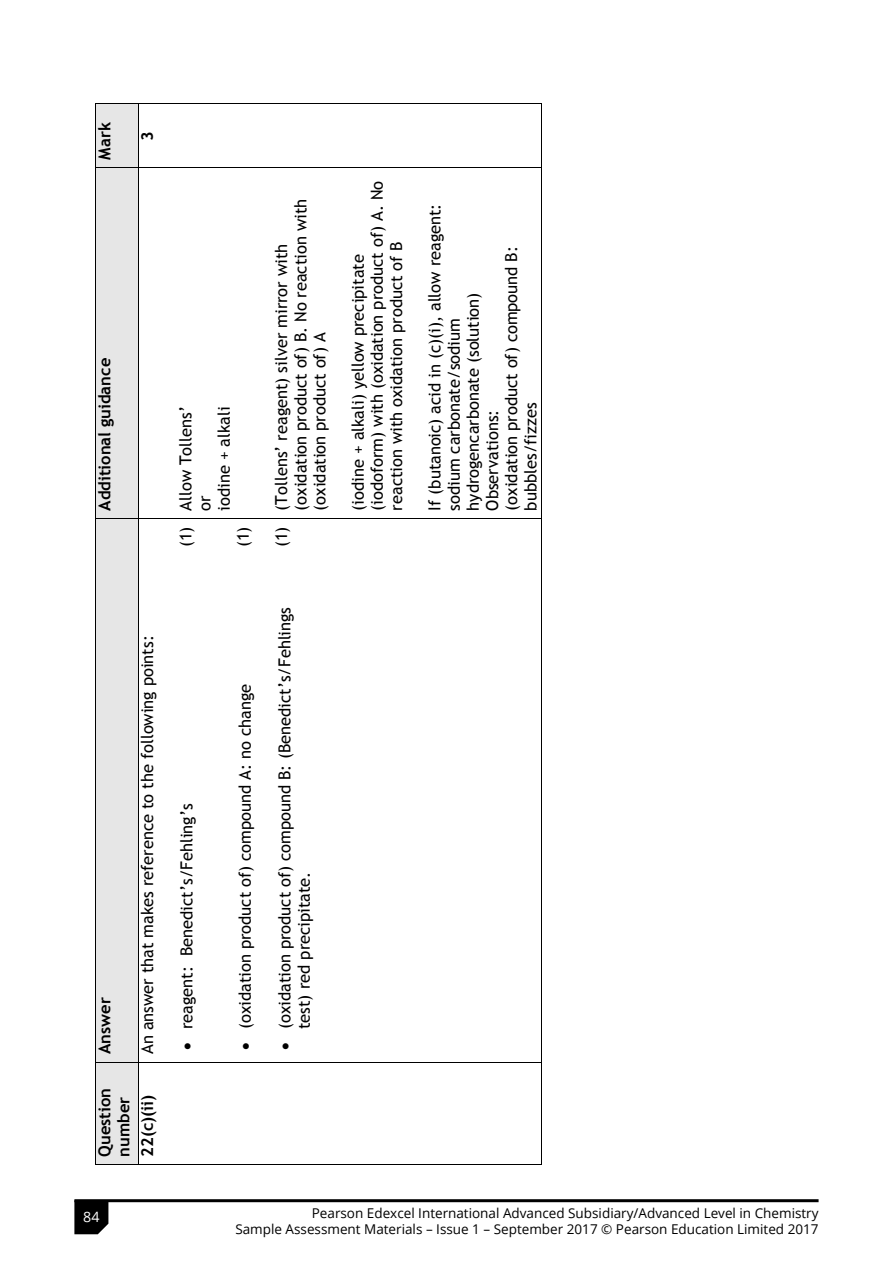
<style>
.page{position:relative;width:893px;height:1263px;background:#fff}
.page>*{position:absolute;margin:0;border:0;box-sizing:border-box;transform-origin:0 0}
.t1{font:16.5px/19.2px "Trebuchet MS";color:#000}
.t2{font:700 16.5px/19px "Trebuchet MS";color:#000}
.t3{font:14.25px "Open Sans";color:#fff}
.t4{font:13.5px/16.5px "Open Sans";color:#000;text-align:right}
</style>
<div class="page">
<div style="left:96px;top:1062px;width:42px;height:102px;background:#e6e6e6"></div>
<div style="left:96px;top:519px;width:42px;height:543px;background:#e6e6e6"></div>
<div style="left:96px;top:168px;width:42px;height:350px;background:#e6e6e6"></div>
<div style="left:96px;top:104px;width:42px;height:63px;background:#e6e6e6"></div>
<hr style="left:95px;top:1062px;width:1px;height:102px;background:#000">
<hr style="left:95px;top:519px;width:1px;height:543px;background:#000">
<hr style="left:95px;top:168px;width:1px;height:350px;background:#000">
<hr style="left:95px;top:104px;width:1px;height:63px;background:#000">
<hr style="left:96px;top:1164px;width:42px;height:1px;background:#000">
<hr style="left:96px;top:1062px;width:42px;height:1px;background:#000">
<hr style="left:96px;top:518px;width:42px;height:1px;background:#000">
<hr style="left:96px;top:167px;width:42px;height:1px;background:#000">
<hr style="left:96px;top:103px;width:42px;height:1px;background:#000">
<hr style="left:138px;top:1062px;width:1px;height:102px;background:#000">
<hr style="left:138px;top:582px;width:1px;height:480px;background:#000">
<hr style="left:138px;top:519px;width:1px;height:63px;background:#000">
<hr style="left:138px;top:168px;width:1px;height:350px;background:#000">
<hr style="left:138px;top:104px;width:1px;height:63px;background:#000">
<hr style="left:138px;top:1164px;width:403px;height:1px;background:#000">
<hr style="left:541px;top:1062px;width:1px;height:102px;background:#000">
<hr style="left:138px;top:1062px;width:403px;height:1px;background:#000">
<hr style="left:541px;top:582px;width:1px;height:480px;background:#000">
<hr style="left:541px;top:519px;width:1px;height:64px;background:#000">
<hr style="left:138px;top:518px;width:403px;height:1px;background:#000">
<hr style="left:541px;top:168px;width:1px;height:350px;background:#000">
<hr style="left:138px;top:167px;width:403px;height:1px;background:#000">
<hr style="left:541px;top:104px;width:1px;height:63px;background:#000">
<hr style="left:138px;top:103px;width:403px;height:1px;background:#000">
<hr style="left:74px;top:1199px;width:745px;height:3px;background:#000">
<svg style="left:74px;top:1200px;width:34px;height:34px"></svg>
<p class="t2" style="left:95px;top:160px;width:39px;rotate:-90deg">Mark</p>
<p class="t2" style="left:95px;top:511px;width:154px;rotate:-90deg">Additional guidance</p>
<p class="t2" style="left:138px;top:141px;width:11px;rotate:-90deg">3</p>
<p class="t1" style="left:176px;top:511px;width:106px;rotate:-90deg">Allow Tollens’ or<br>iodine + alkali</p>
<p class="t1" style="left:272px;top:511px;width:313px;rotate:-90deg">(Tollens’ reagent) silver mirror with (oxidation product of) B. No reaction with (oxidation product of) A</p>
<p class="t1" style="left:176px;top:547px;width:22px;rotate:-90deg">(1)</p>
<p class="t1" style="left:233px;top:547px;width:22px;rotate:-90deg">(1)</p>
<p class="t1" style="left:272px;top:547px;width:22px;rotate:-90deg">(1)</p>
<p class="t1" style="left:348px;top:511px;width:331px;rotate:-90deg">(iodine + alkali) yellow precipitate (iodoform) with (oxidation product of) A. No reaction with oxidation product of B</p>
<p class="t1" style="left:425px;top:511px;width:309px;rotate:-90deg">If (butanoic) acid in (c)(i), allow reagent: sodium carbonate/sodium hydrogencarbonate (solution)<br>Observations:<br>(oxidation product of) compound B: bubbles/fizzes</p>
<p class="t2" style="left:95px;top:1054px;width:58px;rotate:-90deg">Answer</p>
<p class="t1" style="left:138px;top:1054px;width:420px;rotate:-90deg">An answer that makes reference to the following points:</p>
<p class="t2" style="left:95px;top:1157px;width:70px;rotate:-90deg">Question number</p>
<p class="t2" style="left:138px;top:1157px;width:63px;rotate:-90deg">22(c)(ii)</p>
<p class="t1" style="left:177px;top:1029px;width:227px;rotate:-90deg">reagent: Benedict’s/Fehling’s</p>
<p class="t1" style="left:235px;top:1029px;width:346px;rotate:-90deg">(oxidation product of) compound A: no change</p>
<p class="t1" style="left:275px;top:1029px;width:424px;rotate:-90deg">(oxidation product of) compound B: (Benedict’s/Fehlings test) red precipitate.</p>
<p class="t3" style="left:83px;top:1207px;width:18px">84</p>
<p class="t4" style="left:235px;top:1204px;width:585px">Pearson Edexcel International Advanced Subsidiary/Advanced Level in Chemistry<br>Sample Assessment Materials – Issue 1 – September 2017 © Pearson Education Limited 2017</p>
</div>
